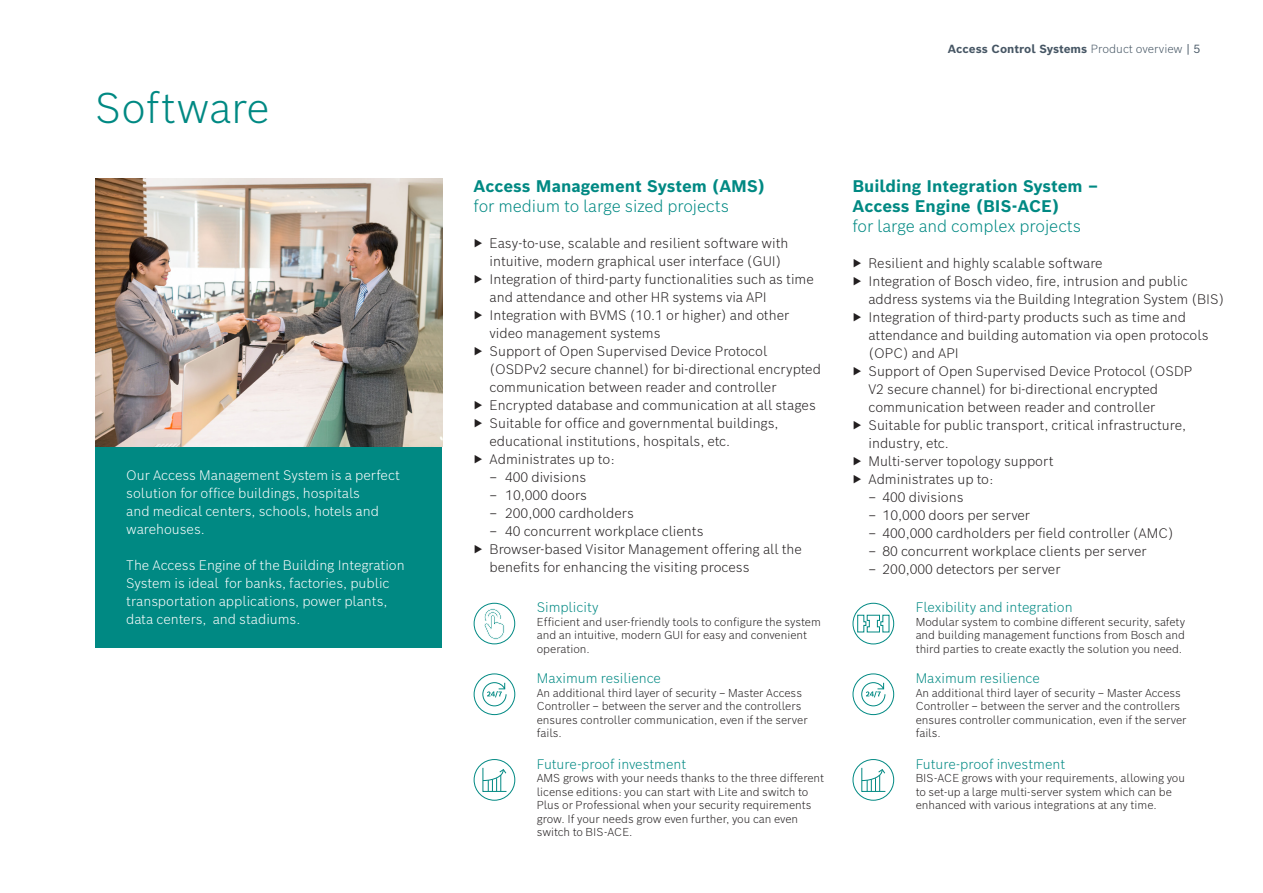
<style>
.page{position:relative;width:1263px;height:893px;background:#fff}
.page>*{position:absolute;margin:0;border:0;box-sizing:border-box;transform-origin:0 0}
.content_headline{font:300 42px "Bosch Sans";color:#008983}
.Content_subhead{font:700 16.5px "Bosch Sans";color:#008983}
.t1{font:300 16.5px "Bosch Sans";color:#008983}
.t2{font:300 13.5px/18px "Bosch Sans";color:#231f20}
.t3{font:300 13.5px/18px "Bosch Sans";color:#fff}
.Copy_9_4_8{font:300 13.5px "Bosch Sans";color:#008983}
.t4{font:700 11.55px "Bosch Sans";color:#465664}
.Copy_9_4_8-2{font:300 11.25px/13.5px "Bosch Sans";color:#231f20}
.s1{font-weight:300}
.s2{font-weight:400}
</style>
<div class="page">
<div style="left:474px;top:759px;width:41px;height:42px;border:1px solid #008983;border-radius:50%"></div>
<svg style="left:482px;top:767px;width:25px;height:25px"></svg>
<div style="left:474px;top:673px;width:41px;height:42px;border:1px solid #008983;border-radius:50%"></div>
<svg style="left:482px;top:682px;width:25px;height:25px"></svg>
<div style="left:852px;top:603px;width:42px;height:41px;border:1px solid #008983;border-radius:50%"></div>
<svg style="left:857px;top:614px;width:33px;height:19px"></svg>
<div style="left:852px;top:759px;width:42px;height:42px;border:1px solid #008983;border-radius:50%"></div>
<svg style="left:861px;top:767px;width:25px;height:25px"></svg>
<svg style="left:484px;top:608px;width:20px;height:32px"></svg>
<div style="left:474px;top:603px;width:41px;height:41px;border:1px solid #008983;border-radius:50%"></div>
<div style="left:852px;top:673px;width:42px;height:42px;border:1px solid #008983;border-radius:50%"></div>
<svg style="left:861px;top:682px;width:25px;height:25px"></svg>
<div style="left:95px;top:179px;width:347px;height:468px;background:#008983"></div>
<img style="left:95px;top:179px;width:347px;height:267px">
<p class="content_headline" style="left:95px;top:80px;width:176px">Software</p>
<p class="t3" style="left:126px;top:465px;width:275px">Our Access Management System is a perfect solution for office buildings, hospitals<br>and medical centers, schools, hotels and warehouses.</p>
<p class="t3" style="left:126px;top:555px;width:280px">The Access Engine of the Building Integration System is ideal for banks, factories, public transportation applications, power plants, data centers, and stadiums.</p>
<p class="t4" style="left:948px;top:41px;width:254px">Access Control Systems <span class="s1">Product overview</span> <span class="s2">| 5</span></p>
<p class="Content_subhead" style="left:474px;top:175px;width:293px">Access Management System (AMS)</p>
<p class="t1" style="left:474px;top:195px;width:257px">for medium to large sized projects</p>
<p class="t2" style="left:490px;top:234px;width:300px;text-indent:-16px"><span class="s2">▶</span> Easy-to-use, scalable and resilient software with intuitive, modern graphical user interface (GUI)</p>
<p class="t2" style="left:490px;top:270px;width:326px;text-indent:-16px"><span class="s2">▶</span> Integration of third-party functionalities such as time and attendance and other HR systems via API</p>
<p class="t2" style="left:490px;top:306px;width:301px;text-indent:-16px"><span class="s2">▶</span> Integration with BVMS (10.1 or higher) and other video management systems</p>
<p class="t2" style="left:490px;top:342px;width:333px;text-indent:-16px"><span class="s2">▶</span> Support of Open Supervised Device Protocol (OSDPv2 secure channel) for bi-directional encrypted communication between reader and controller</p>
<p class="t2" style="left:474px;top:396px;width:344px"><span class="s2">▶</span> Encrypted database and communication at all stages</p>
<p class="t2" style="left:490px;top:414px;width:290px;text-indent:-16px"><span class="s2">▶</span> Suitable for office and governmental buildings, educational institutions, hospitals, etc.</p>
<p class="t2" style="left:474px;top:450px;width:143px"><span class="s2">▶</span> Administrates up to:</p>
<p class="t2" style="left:490px;top:468px;width:98px">– 400 divisions</p>
<p class="t2" style="left:490px;top:486px;width:99px">– 10,000 doors</p>
<p class="t2" style="left:490px;top:504px;width:146px">– 200,000 cardholders</p>
<p class="t2" style="left:490px;top:522px;width:216px">– 40 concurrent workplace clients</p>
<p class="t2" style="left:490px;top:540px;width:314px;text-indent:-16px"><span class="s2">▶</span> Browser-based Visitor Management offering all the benefits for enhancing the visiting process</p>
<p class="Copy_9_4_8" style="left:537px;top:598px;width:63px">Simplicity</p>
<p class="Copy_9_4_8-2" style="left:537px;top:615px;width:286px">Efficient and user-friendly tools to configure the system and an intuitive, modern GUI for easy and convenient operation.</p>
<p class="Copy_9_4_8" style="left:537px;top:669px;width:126px">Maximum resilience</p>
<p class="Copy_9_4_8-2" style="left:537px;top:685px;width:272px">An additional third layer of security – Master Access Controller – between the server and the controllers ensures controller communication, even if the server fails.</p>
<p class="Copy_9_4_8" style="left:537px;top:755px;width:151px">Future-proof investment</p>
<p class="Copy_9_4_8-2" style="left:537px;top:771px;width:289px">AMS grows with your needs thanks to the three different license editions: you can start with Lite and switch to Plus or Professional when your security requirements grow. If your needs grow even further, you can even switch to BIS-ACE.</p>
<p class="Content_subhead" style="left:852px;top:175px;width:247px">Building Integration System –</p>
<p class="Content_subhead" style="left:852px;top:195px;width:208px">Access Engine (BIS-ACE)</p>
<p class="t1" style="left:852px;top:215px;width:230px">for large and complex projects</p>
<p class="t2" style="left:852px;top:254px;width:252px"><span class="s2">▶</span> Resilient and highly scalable software</p>
<p class="t2" style="left:868px;top:272px;width:357px;text-indent:-16px"><span class="s2">▶</span> Integration of Bosch video, fire, intrusion and public address systems via the Building Integration System (BIS)</p>
<p class="t2" style="left:868px;top:308px;width:342px;text-indent:-16px"><span class="s2">▶</span> Integration of third-party products such as time and attendance and building automation via open protocols (OPC) and API</p>
<p class="t2" style="left:868px;top:362px;width:325px;text-indent:-16px"><span class="s2">▶</span> Support of Open Supervised Device Protocol (OSDP<br>V2 secure channel) for bi-directional encrypted communication between reader and controller</p>
<p class="t2" style="left:868px;top:416px;width:319px;text-indent:-16px"><span class="s2">▶</span> Suitable for public transport, critical infrastructure, industry, etc.</p>
<p class="t2" style="left:852px;top:452px;width:203px"><span class="s2">▶</span> Multi-server topology support</p>
<p class="t2" style="left:852px;top:470px;width:143px"><span class="s2">▶</span> Administrates up to:</p>
<p class="t2" style="left:868px;top:488px;width:97px">– 400 divisions</p>
<p class="t2" style="left:868px;top:506px;width:163px">– 10,000 doors per server</p>
<p class="t2" style="left:868px;top:524px;width:307px">– 400,000 cardholders per field controller (AMC)</p>
<p class="t2" style="left:868px;top:542px;width:280px">– 80 concurrent workplace clients per server</p>
<p class="t2" style="left:868px;top:560px;width:193px">– 200,000 detectors per server</p>
<p class="Copy_9_4_8" style="left:916px;top:598px;width:158px">Flexibility and integration</p>
<p class="Copy_9_4_8-2" style="left:916px;top:615px;width:271px;text-align:justify">Modular system to combine different security, safety and building management functions from Bosch and third parties to create exactly the solution you need.</p>
<p class="Copy_9_4_8" style="left:916px;top:669px;width:126px">Maximum resilience</p>
<p class="Copy_9_4_8-2" style="left:916px;top:685px;width:272px">An additional third layer of security – Master Access Controller – between the server and the controllers ensures controller communication, even if the server fails.</p>
<p class="Copy_9_4_8" style="left:916px;top:755px;width:151px">Future-proof investment</p>
<p class="Copy_9_4_8-2" style="left:916px;top:771px;width:271px">BIS-ACE grows with your requirements, allowing you</p>
<p class="Copy_9_4_8-2" style="left:916px;top:784px;width:258px">to set-up a large multi-server system which can be enhanced with various integrations at any time.</p>
</div>
